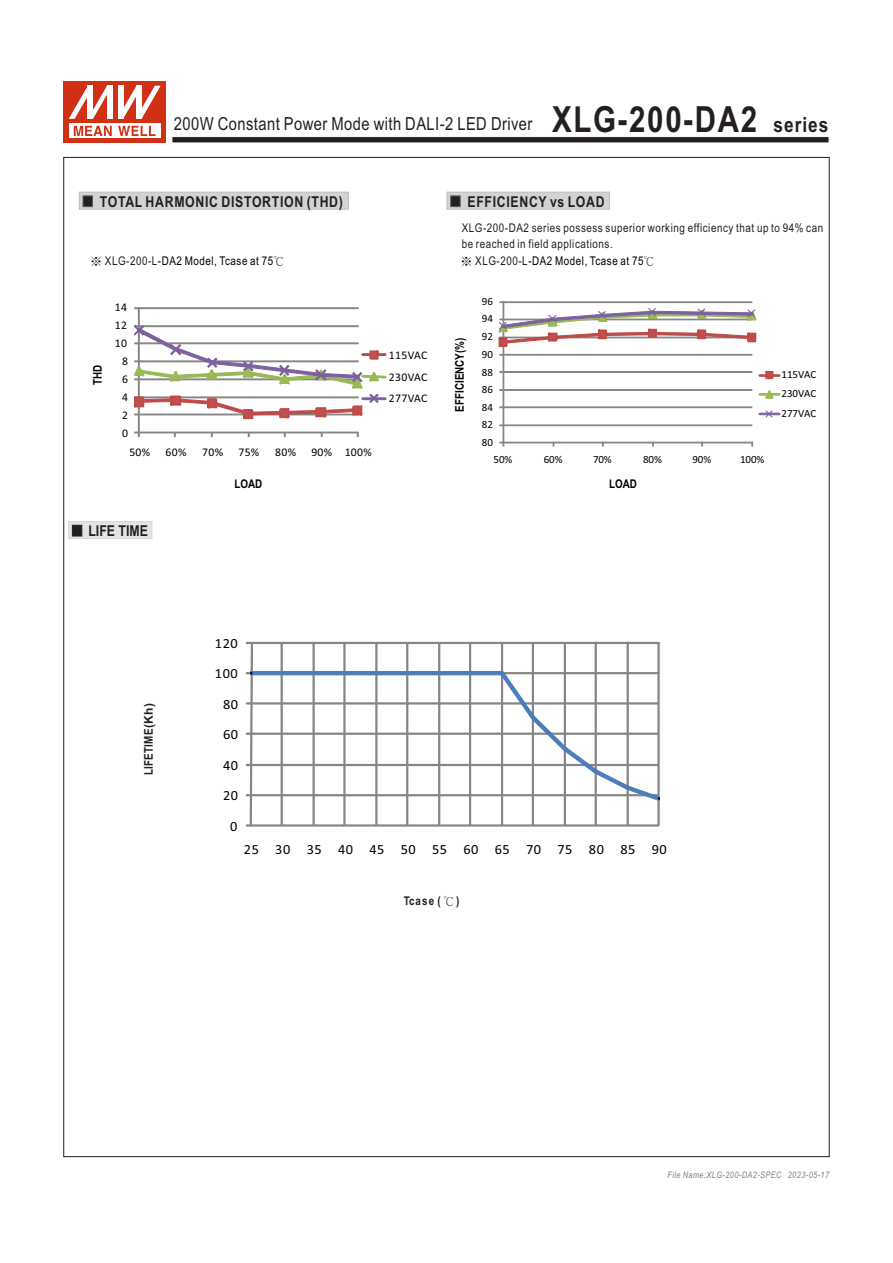
<style>
.page{position:relative;width:893px;height:1263px;background:#fff}
.page>*{position:absolute;margin:0;border:0;box-sizing:border-box;transform-origin:0 0}
.t1{font:18px "Arial Narrow";letter-spacing:.025em;color:#231f20}
.t2{font:700 15px "Arial Narrow";letter-spacing:.045em;color:#231f20}
.t3{font:700 15px "Arial Narrow";color:#231f20}
.t4{font:14.1px "Calibri";letter-spacing:.03em;color:#000}
.t5{font:12px/16.4px "Arial Narrow";letter-spacing:.045em;color:#231f20}
.t6{font:12px "Arial Narrow";letter-spacing:.045em;color:#000}
.t7{font:700 12px "Arial Narrow";color:#000}
.t8{font:700 12px "Arial Narrow";letter-spacing:.025em;color:#231f20}
.t9{font:11.7px/21.6px "Calibri";letter-spacing:.03em;color:#000;text-align:justify}
.t10{font:10.95px/19.6px "Calibri";letter-spacing:-.01em;color:#000;text-align:justify}
.t11{font:italic 9px "Arial Narrow";letter-spacing:.045em;color:#808285}
.s1{font-weight:700;font-size:36px}
.s2{font-weight:700;font-size:21px}
.s3{font-family:"Ming Li U"}
.s4{color:#231f20}
.s5{font-family:"Ming Li U";color:#231f20}
.s6{font-family:"Arial"}
.s7{font-family:"Ming Li U";font-weight:400}
</style>
<div class="page">
<div style="left:138px;top:307px;width:221px;height:2px;background:#868686;border:1px solid #868686"></div>
<div style="left:138px;top:307px;width:2px;height:126px;background:#868686;border:1px solid #868686"></div>
<hr style="left:138px;top:432px;width:221px;height:1px;background:#868686">
<svg style="left:134px;top:432px;width:6px;height:5px"></svg>
<svg style="left:133px;top:324px;width:254px;height:96px"></svg>
<div style="left:172px;top:136px;width:657px;height:7px;background:#231f20;border:1px solid #fff"></div>
<div style="left:447px;top:192px;width:163px;height:17px;background:#d1d3d4;border:1px solid #bbbdc0"></div>
<div style="left:450px;top:196px;width:10px;height:11px;background:#231f20;border:1px solid #58595b"></div>
<div style="left:79px;top:192px;width:269px;height:17px;background:#d1d3d4;border:1px solid #bbbdc0"></div>
<div style="left:83px;top:196px;width:10px;height:11px;background:#231f20;border:1px solid #58595b"></div>
<div style="left:64px;top:82px;width:102px;height:61px;background:#d13014"></div>
<svg style="left:69px;top:124px;width:92px;height:14px"></svg>
<svg style="left:118px;top:126px;width:38px;height:10px"></svg>
<svg style="left:74px;top:126px;width:38px;height:10px"></svg>
<svg style="left:69px;top:86px;width:43px;height:33px"></svg>
<svg style="left:118px;top:86px;width:43px;height:33px"></svg>
<div style="left:68px;top:521px;width:84px;height:18px;background:#e5e4e4;border:1px solid #d6d7d8"></div>
<div style="left:72px;top:525px;width:10px;height:11px;background:#231f20;border:1px solid #231f20"></div>
<hr style="left:503px;top:425px;width:249px;height:1px;background:#868686">
<hr style="left:503px;top:407px;width:249px;height:1px;background:#868686">
<hr style="left:503px;top:389px;width:249px;height:2px;background:#868686">
<hr style="left:503px;top:371px;width:249px;height:2px;background:#868686">
<div style="left:503px;top:354px;width:249px;height:2px;background:#868686;border:1px solid #868686"></div>
<hr style="left:503px;top:301px;width:1px;height:142px;background:#868686">
<hr style="left:503px;top:442px;width:249px;height:1px;background:#868686">
<svg style="left:499px;top:442px;width:5px;height:5px"></svg>
<svg style="left:498px;top:301px;width:259px;height:46px"></svg>
<svg style="left:758px;top:370px;width:23px;height:9px"></svg>
<svg style="left:758px;top:390px;width:23px;height:9px"></svg>
<svg style="left:758px;top:410px;width:23px;height:8px"></svg>
<hr style="left:250px;top:642px;width:409px;height:2px;background:#868686">
<div style="left:280px;top:642px;width:3px;height:184px;background:#868686;border:1px solid #868686"></div>
<div style="left:312px;top:642px;width:3px;height:184px;background:#868686;border:1px solid #868686"></div>
<div style="left:343px;top:642px;width:3px;height:184px;background:#868686;border:1px solid #868686"></div>
<div style="left:375px;top:642px;width:2px;height:184px;background:#868686;border:1px solid #868686"></div>
<div style="left:406px;top:642px;width:2px;height:184px;background:#868686;border:1px solid #868686"></div>
<div style="left:438px;top:642px;width:2px;height:184px;background:#868686;border:1px solid #868686"></div>
<hr style="left:469px;top:642px;width:2px;height:184px;background:#868686">
<hr style="left:501px;top:642px;width:2px;height:184px;background:#868686">
<hr style="left:532px;top:642px;width:2px;height:184px;background:#868686">
<hr style="left:564px;top:642px;width:2px;height:184px;background:#868686">
<div style="left:595px;top:642px;width:2px;height:184px;background:#868686;border:1px solid #868686"></div>
<div style="left:626px;top:642px;width:3px;height:184px;background:#868686;border:1px solid #868686"></div>
<div style="left:657px;top:642px;width:3px;height:184px;background:#868686;border:1px solid #868686"></div>
<div style="left:250px;top:824px;width:409px;height:3px;background:#868686;border:1px solid #868686"></div>
<svg style="left:254px;top:670px;width:406px;height:130px"></svg>
<svg style="left:246px;top:642px;width:8px;height:185px"></svg>
<h1 class="t1" style="left:174px;top:117px;width:656px">200W Constant Power Mode with DALI-2 LED Driver <span class="s1">XLG-200-DA2</span> <span class="s2">series</span></h1>
<p class="t2" style="left:100px;top:193px;width:245px">TOTAL HARMONIC DISTORTION (THD)</p>
<p class="t2" style="left:467px;top:193px;width:139px">EFFICIENCY vs LOAD</p>
<p class="t5" style="left:462px;top:221px;width:363px">XLG-200-DA2 series possess superior working efficiency that up to 94% can be reached in field applications.</p>
<p class="t6" style="left:90px;top:256px;width:197px"><span class="s3">※</span> <span class="s4">XLG-200-L</span>-DA2 Model, Tcase at 75<span class="s5">℃</span></p>
<p class="t6" style="left:460px;top:256px;width:197px"><span class="s3">※</span> <span class="s4">XLG-200-L</span>-DA2 Model, Tcase at 75<span class="s5">℃</span></p>
<p class="t9" style="left:115px;top:297px;width:14px">14</p>
<p class="t9" style="left:115px;top:315px;width:14px">12</p>
<p class="t7" style="left:91px;top:385px;width:22px;rotate:-90deg">THD</p>
<p class="t9" style="left:115px;top:333px;width:14px">10</p>
<p class="t9" style="left:122px;top:351px;width:7px">8</p>
<p class="t9" style="left:122px;top:369px;width:7px">6</p>
<p class="t9" style="left:122px;top:387px;width:7px">4</p>
<p class="t9" style="left:122px;top:405px;width:7px">2</p>
<p class="t9" style="left:122px;top:422px;width:7px">0</p>
<p class="t9" style="left:129px;top:442px;width:22px">50%</p>
<p class="t9" style="left:165px;top:442px;width:22px">60%</p>
<p class="t9" style="left:202px;top:442px;width:22px">70%</p>
<p class="t9" style="left:238px;top:442px;width:22px">75%</p>
<p class="t9" style="left:275px;top:442px;width:22px">80%</p>
<p class="t9" style="left:311px;top:442px;width:62px">90% 100%</p>
<p class="t7" style="left:234px;top:477px;width:29px">LOAD</p>
<p class="t3" style="left:88px;top:522px;width:61px">LIFE TIME</p>
<p class="t9" style="left:389px;top:344px;width:40px">115VAC 230VAC 277VAC</p>
<p class="t7" style="left:453px;top:412px;width:75px;rotate:-90deg">EFFICIENCY(%)</p>
<p class="t10" style="left:482px;top:291px;width:13px">96</p>
<p class="t10" style="left:482px;top:309px;width:13px">94</p>
<p class="t10" style="left:482px;top:327px;width:13px">92</p>
<p class="t10" style="left:482px;top:344px;width:13px">90</p>
<p class="t10" style="left:482px;top:362px;width:13px">88</p>
<p class="t10" style="left:482px;top:379px;width:13px">86</p>
<p class="t10" style="left:482px;top:397px;width:13px">84</p>
<p class="t10" style="left:482px;top:414px;width:13px">82</p>
<p class="t10" style="left:482px;top:433px;width:13px">80</p>
<p class="t10" style="left:494px;top:450px;width:20px">50%</p>
<p class="t10" style="left:544px;top:450px;width:20px">60%</p>
<p class="t10" style="left:593px;top:450px;width:20px">70%</p>
<p class="t10" style="left:643px;top:450px;width:20px">80%</p>
<p class="t10" style="left:692px;top:450px;width:20px">90%</p>
<p class="t10" style="left:740px;top:450px;width:26px">100%</p>
<p class="t7" style="left:609px;top:477px;width:29px">LOAD</p>
<p class="t10" style="left:781px;top:364px;width:36px">115VAC 230VAC 277VAC</p>
<p class="t8" style="left:142px;top:775px;width:74px;rotate:-90deg">LIFETIME<span class="s6">(Kh)</span></p>
<p class="t4" style="left:215px;top:635px;width:24px">120</p>
<p class="t4" style="left:215px;top:665px;width:24px">100</p>
<p class="t4" style="left:223px;top:696px;width:16px">80</p>
<p class="t4" style="left:223px;top:726px;width:16px">60</p>
<p class="t4" style="left:223px;top:757px;width:16px">40</p>
<p class="t4" style="left:223px;top:787px;width:16px">20</p>
<p class="t4" style="left:230px;top:818px;width:9px">0</p>
<p class="t4" style="left:244px;top:841px;width:424px">25 30 35 40 45 50 55 60 65 70 75 80 85 90</p>
<p class="t8" style="left:404px;top:894px;width:57px">Tcase ( <span class="s7">℃</span>)</p>
<p class="t11" style="left:667px;top:1170px;width:163px">File Name:XLG-200-DA2-SPEC 2023-05-17</p>
</div>
